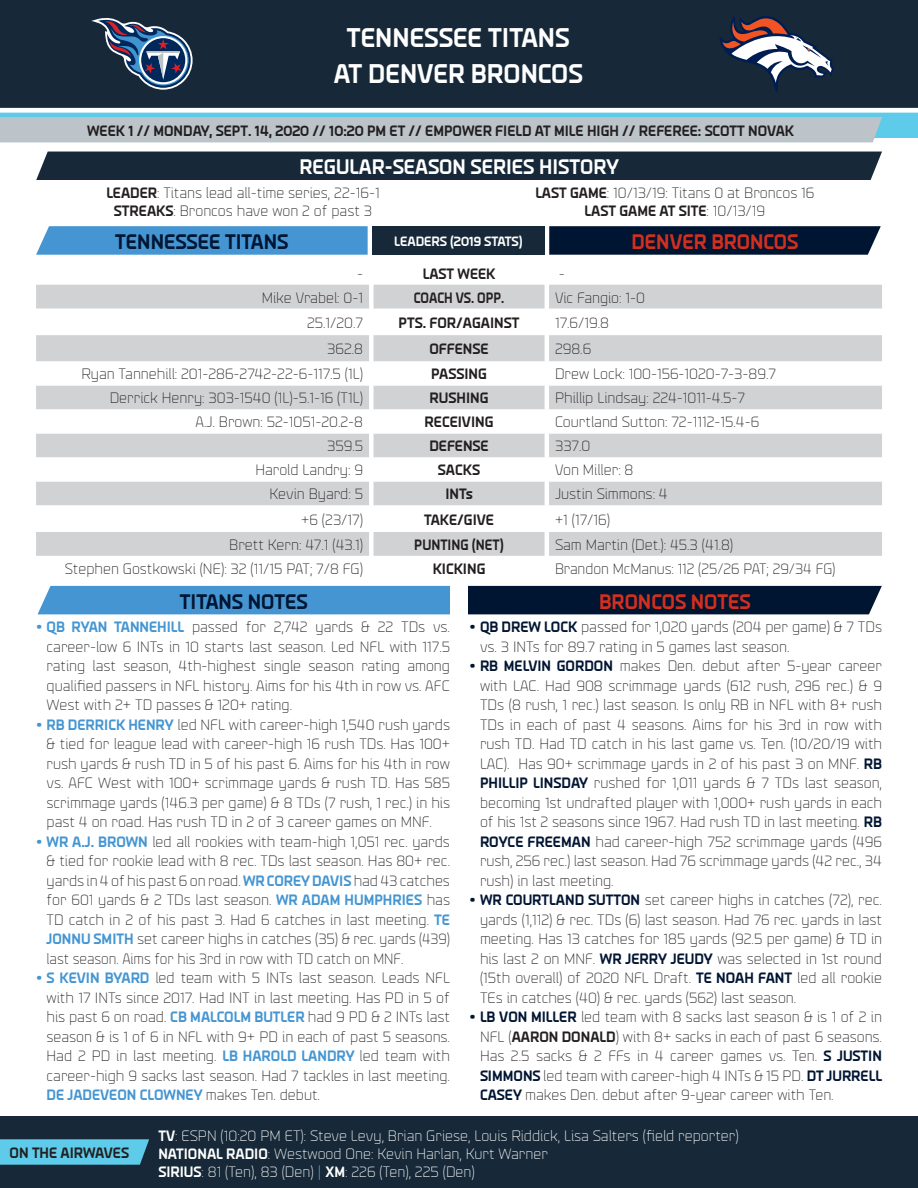
<style>
.page{position:relative;width:918px;height:1188px;background:#fff}
.page>*{position:absolute;margin:0;border:0;box-sizing:border-box;transform-origin:0 0}
.t1{font:700 27px "Endzone Tech Cond";color:#fff}
.t2{font:700 21px "Endzone Tech Cond";color:#fff}
.t3{font:700 21px "Endzone Tech Cond";color:#001532}
.t4{font:700 21px "Endzone Tech Cond";color:#d32f1e}
.t5{font:300 15px/19.5px "Endzone Tech Cond";color:#231f20;text-align:justify}
.t6{font:700 15px "Endzone Tech Cond";color:#231f20}
.t7{font:300 15px "Endzone Tech Cond";color:#fff}
.t8{font:700 15px "Endzone Tech Cond";color:#231f20;scale:.9 1}
.t9{font:700 15px "Endzone Tech Cond";color:#231f20;scale:.94 1}
.t10{font:700 13.5px "Endzone Tech Cond";color:#fff}
.s1{font-weight:700}
.s2{font-weight:300}
.s3{font-weight:700;color:#4495d2}
.s4{font-weight:700;color:#001532}
.s5{color:#5dcbe9}
</style>
<div class="page">
<div style="left:36px;top:152px;width:846px;height:28px;background:#172938"></div>
<div style="left:0;top:0;width:918px;height:108px;background:#172938"></div>
<div style="left:0;top:112px;width:918px;height:26px;background:#5dcbe9"></div>
<div style="left:0;top:117px;width:882px;height:25px;background:#bcc4c9"></div>
<hr style="left:0;top:112px;width:918px;height:1px;background:#fff">
<svg style="left:719px;top:16px;width:115px;height:76px"></svg>
<div style="left:0;top:1116px;width:918px;height:72px;background:#172938"></div>
<svg style="left:0;top:1139px;width:149px;height:26px;background:#59c2df"></svg>
<div style="left:38px;top:586px;width:412px;height:28px;background:#4495d2"></div>
<div style="left:468px;top:586px;width:414px;height:28px;background:#001532"></div>
<div style="left:36px;top:285px;width:846px;height:24px;background:#d1d2d4"></div>
<svg style="left:36px;top:335px;width:846px;height:221px;fill:#d1d2d4"></svg>
<svg style="left:36px;top:226px;width:332px;height:29px;background:#4b98d3"></svg>
<div style="left:372px;top:226px;width:173px;height:29px;background:#172938"></div>
<svg style="left:549px;top:226px;width:332px;height:29px;background:#091d39"></svg>
<svg style="left:91px;top:18px;width:102px;height:72px"></svg>
<p class="t1" style="left:347px;top:20px;width:224px">TENNESSEE TITANS</p>
<p class="t1" style="left:334px;top:56px;width:250px">AT DENVER BRONCOS</p>
<p class="t6" style="left:87px;top:121px;width:708px">WEEK 1 // MONDAY, SEPT. 14, 2020 // 10:20 PM ET // EMPOWER FIELD AT MILE HIGH // REFEREE: SCOTT NOVAK</p>
<p class="t2" style="left:299px;top:154px;width:321px">REGULAR-SEASON SERIES HISTORY</p>
<p class="t5" style="left:106px;top:182px;width:275px"><span class="s1">LEADER</span>: Titans lead all-time series, 22-16-1</p>
<p class="t5" style="left:114px;top:200px;width:260px"><span class="s1">STREAKS</span>: Broncos have won 2 of past 3</p>
<p class="t5" style="left:535px;top:182px;width:281px"><span class="s1">LAST GAME</span>: 10/13/19: Titans 0 at Broncos 16</p>
<p class="t6" style="left:585px;top:201px;width:182px">LAST GAME AT SITE<span class="s2">: 10/13/19</span></p>
<p class="t3" style="left:115px;top:228px;width:175px">TENNESSEE TITANS</p>
<p class="t10" style="left:394px;top:233px;width:130px">LEADERS (2019 STATS)</p>
<p class="t4" style="left:632px;top:228px;width:168px">DENVER BRONCOS</p>
<p class="t5" style="left:357px;top:263px;width:7px">-</p>
<p class="t6" style="left:423px;top:264px;width:74px">LAST WEEK</p>
<p class="t5" style="left:559px;top:263px;width:7px">-</p>
<p class="t5" style="left:262px;top:287px;width:103px">Mike Vrabel: 0-1</p>
<p class="t8" style="left:414px;top:288px;width:102px">COACH VS. OPP.</p>
<p class="t5" style="left:555px;top:287px;width:91px">Vic Fangio: 1-0</p>
<p class="t5" style="left:307px;top:312px;width:58px">25.1/20.7</p>
<p class="t6" style="left:399px;top:313px;width:122px">PTS. FOR/AGAINST</p>
<p class="t5" style="left:555px;top:312px;width:55px">17.6/19.8</p>
<p class="t5" style="left:327px;top:339px;width:37px">362.8</p>
<p class="t6" style="left:429px;top:340px;width:61px">OFFENSE</p>
<p class="t5" style="left:555px;top:339px;width:38px">298.6</p>
<p class="t5" style="left:81px;top:364px;width:283px">Ryan Tannehill: 201-286-2742-22-6-117.5 (1L)</p>
<p class="t6" style="left:431px;top:365px;width:57px">PASSING</p>
<p class="t5" style="left:555px;top:364px;width:222px">Drew Lock: 100-156-1020-7-3-89.7</p>
<p class="t5" style="left:110px;top:388px;width:255px">Derrick Henry: 303-1540 (1L)-5.1-16 (T1L)</p>
<p class="t6" style="left:430px;top:389px;width:60px">RUSHING</p>
<p class="t5" style="left:555px;top:388px;width:191px">Phillip Lindsay: 224-1011-4.5-7</p>
<p class="t5" style="left:196px;top:412px;width:169px">A.J. Brown: 52-1051-20.2-8</p>
<p class="t6" style="left:425px;top:413px;width:70px">RECEIVING</p>
<p class="t5" style="left:555px;top:412px;width:206px">Courtland Sutton: 72-1112-15.4-6</p>
<p class="t5" style="left:327px;top:436px;width:37px">359.5</p>
<p class="t6" style="left:429px;top:437px;width:61px">DEFENSE</p>
<p class="t5" style="left:555px;top:436px;width:37px">337.0</p>
<p class="t5" style="left:255px;top:460px;width:109px">Harold Landry: 9</p>
<p class="t6" style="left:438px;top:461px;width:44px">SACKS</p>
<p class="t5" style="left:555px;top:460px;width:80px">Von Miller: 8</p>
<p class="t5" style="left:270px;top:484px;width:95px">Kevin Byard: 5</p>
<p class="t6" style="left:445px;top:485px;width:29px">INTs</p>
<p class="t5" style="left:555px;top:484px;width:114px">Justin Simmons: 4</p>
<p class="t5" style="left:301px;top:509px;width:63px">+6 (23/17)</p>
<p class="t6" style="left:424px;top:510px;width:71px">TAKE/GIVE</p>
<p class="t5" style="left:555px;top:509px;width:57px">+1 (17/16)</p>
<p class="t5" style="left:229px;top:534px;width:135px">Brett Kern: 47.1 (43.1)</p>
<p class="t9" style="left:414px;top:535px;width:97px">PUNTING (NET)</p>
<p class="t5" style="left:555px;top:534px;width:180px">Sam Martin (Det.): 45.3 (41.8)</p>
<p class="t5" style="left:65px;top:558px;width:300px">Stephen Gostkowski (NE): 32 (11/15 PAT; 7/8 FG)</p>
<p class="t6" style="left:433px;top:559px;width:54px">KICKING</p>
<p class="t5" style="left:555px;top:558px;width:282px">Brandon McManus: 112 (25/26 PAT; 29/34 FG)</p>
<p class="t3" style="left:180px;top:588px;width:129px">TITANS NOTES</p>
<p class="t4" style="left:599px;top:588px;width:153px">BRONCOS NOTES</p>
<p class="t5" style="left:47px;top:617px;width:405px;text-indent:-10px"><span class="s3">• QB RYAN TANNEHILL</span> passed for 2,742 yards &amp; 22 TDs vs. career-low 6 INTs in 10 starts last season. Led NFL with 117.5 rating last season, 4th-highest single season rating among qualified passers in NFL history. Aims for his 4th in row vs. AFC West with 2+ TD passes &amp; 120+ rating.</p>
<p class="t5" style="left:47px;top:714px;width:405px;text-indent:-10px"><span class="s3">• RB DERRICK HENRY</span> led NFL with career-high 1,540 rush yards &amp; tied for league lead with career-high 16 rush TDs. Has 100+ rush yards &amp; rush TD in 5 of his past 6. Aims for his 4th in row vs. AFC West with 100+ scrimmage yards &amp; rush TD. Has 585 scrimmage yards (146.3 per game) &amp; 8 TDs (7 rush, 1 rec.) in his past 4 on road. Has rush TD in 2 of 3 career games on MNF.</p>
<p class="t5" style="left:47px;top:831px;width:405px;text-indent:-10px"><span class="s3">• WR A.J. BROWN</span> led all rookies with team-high 1,051 rec. yards &amp; tied for rookie lead with 8 rec. TDs last season. Has 80+ rec. yards in 4 of his past 6 on road. <span class="s3">WR COREY DAVIS</span> had 43 catches for 601 yards &amp; 2 TDs last season. <span class="s3">WR ADAM HUMPHRIES</span> has TD catch in 2 of his past 3. Had 6 catches in last meeting. <span class="s3">TE JONNU SMITH</span> set career highs in catches (35) &amp; rec. yards (439) last season. Aims for his 3rd in row with TD catch on MNF.</p>
<p class="t5" style="left:47px;top:968px;width:405px;text-indent:-10px"><span class="s3">• S KEVIN BYARD</span> led team with 5 INTs last season. Leads NFL with 17 INTs since 2017. Had INT in last meeting. Has PD in 5 of his past 6 on road. <span class="s3">CB MALCOLM BUTLER</span> had 9 PD &amp; 2 INTs last season &amp; is 1 of 6 in NFL with 9+ PD in each of past 5 seasons.<br>Had 2 PD in last meeting. <span class="s3">LB HAROLD LANDRY</span> led team with career-high 9 sacks last season. Had 7 tackles in last meeting.<br><span class="s3">DE JADEVEON CLOWNEY</span> makes Ten. debut.</p>
<p class="t5" style="left:480px;top:617px;width:404px;text-indent:-10px"><span class="s4">• QB DREW LOCK</span> passed for 1,020 yards (204 per game) &amp; 7 TDs vs. 3 INTs for 89.7 rating in 5 games last season.</p>
<p class="t5" style="left:480px;top:656px;width:404px;text-indent:-10px"><span class="s4">• RB MELVIN GORDON</span> makes Den. debut after 5-year career with LAC. Had 908 scrimmage yards (612 rush, 296 rec.) &amp; 9<br>TDs (8 rush, 1 rec.) last season. Is only RB in NFL with 8+ rush TDs in each of past 4 seasons. Aims for his 3rd in row with rush TD. Had TD catch in his last game vs. Ten. (10/20/19 with LAC). Has 90+ scrimmage yards in 2 of his past 3 on MNF. <span class="s4">RB PHILLIP LINSDAY</span> rushed for 1,011 yards &amp; 7 TDs last season, becoming 1st undrafted player with 1,000+ rush yards in each of his 1st 2 seasons since 1967. Had rush TD in last meeting. <span class="s4">RB ROYCE FREEMAN</span> had career-high 752 scrimmage yards (496 rush, 256 rec.) last season. Had 76 scrimmage yards (42 rec., 34 rush) in last meeting.</p>
<p class="t5" style="left:480px;top:890px;width:404px;text-indent:-10px"><span class="s4">• WR COURTLAND SUTTON</span> set career highs in catches (72), rec. yards (1,112) &amp; rec. TDs (6) last season. Had 76 rec. yards in last meeting. Has 13 catches for 185 yards (92.5 per game) &amp; TD in his last 2 on MNF. <span class="s4">WR JERRY JEUDY</span> was selected in 1st round (15th overall) of 2020 NFL Draft. <span class="s4">TE NOAH FANT</span> led all rookie TEs in catches (40) &amp; rec. yards (562) last season.</p>
<p class="t5" style="left:480px;top:1007px;width:404px;text-indent:-10px"><span class="s4">• LB VON MILLER</span> led team with 8 sacks last season &amp; is 1 of 2 in NFL (<span class="s1">AARON DONALD</span>) with 8+ sacks in each of past 6 seasons.<br>Has 2.5 sacks &amp; 2 FFs in 4 career games vs. Ten. <span class="s4">S JUSTIN SIMMONS</span> led team with career-high 4 INTs &amp; 15 PD. <span class="s4">DT JURRELL CASEY</span> makes Den. debut after 9-year career with Ten.</p>
<p class="t6" style="left:10px;top:1143px;width:121px">ON THE AIRWAVES</p>
<p class="t7" style="left:158px;top:1127px;width:582px"><span class="s1">TV</span>: ESPN (10:20 PM ET): Steve Levy, Brian Griese, Louis Riddick, Lisa Salters (field reporter)</p>
<p class="t7" style="left:158px;top:1145px;width:391px"><span class="s1">NATIONAL RADIO</span>: Westwood One: Kevin Harlan, Kurt Warner</p>
<p class="t7" style="left:158px;top:1163px;width:318px"><span class="s1">SIRIUS</span>: 81 (Ten), 83 (Den) <span class="s5">|</span> <span class="s1">XM</span>: 226 (Ten), 225 (Den)</p>
</div>
